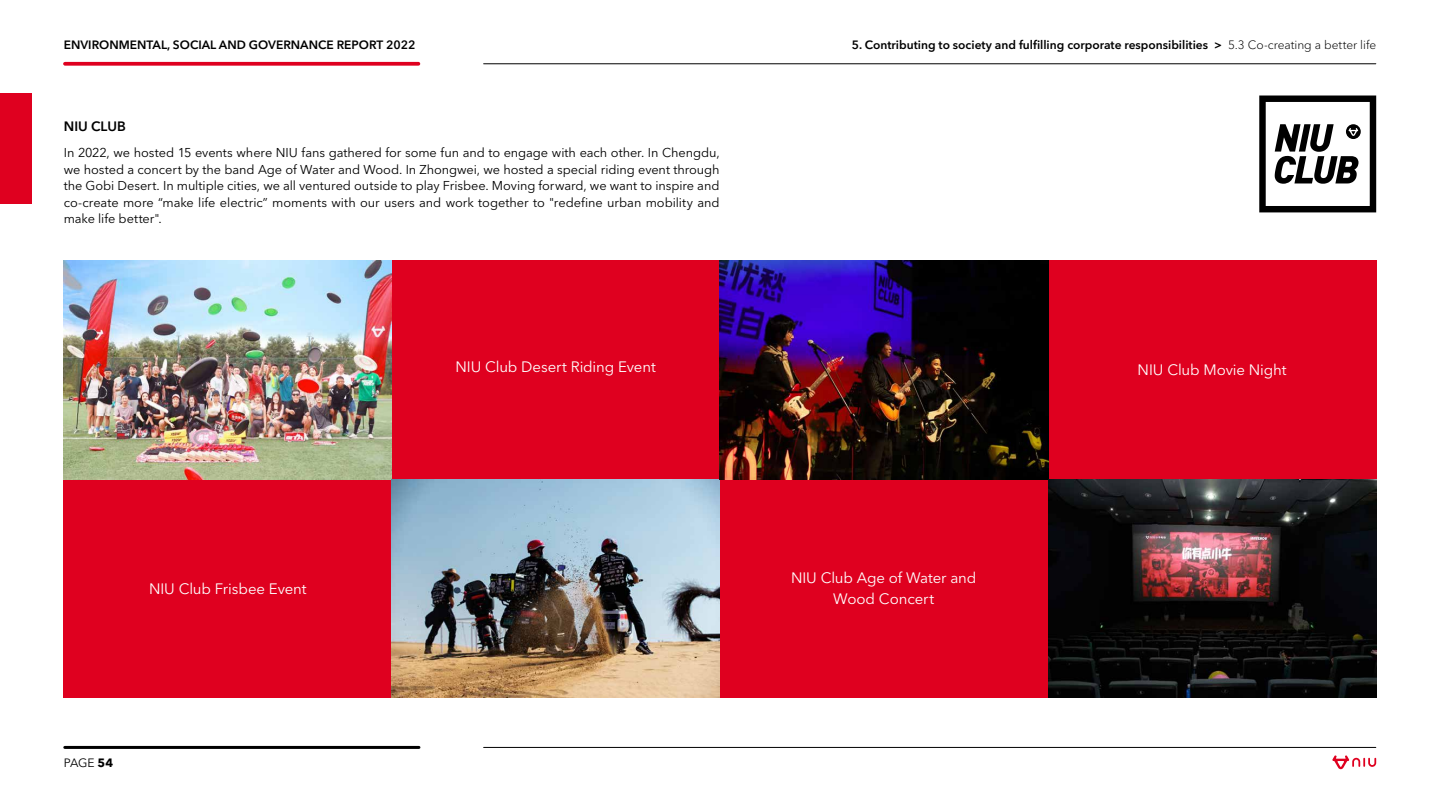
<style>
.page{position:relative;width:1440px;height:810px;background:#fff}
.page>*{position:absolute;margin:0;border:0;box-sizing:border-box;transform-origin:0 0}
.t1{font:15px/21px "Avenir Next LT Pro";letter-spacing:-.01em;color:#fff;text-align:center}
.t2{font:600 13.5px "Avenir Next LT Pro";letter-spacing:.005em;color:#000}
.t3{font:12.75px/16.5px "Avenir Next LT Pro";letter-spacing:-.005em;color:#000;text-align:justify}
.t4{font:600 12px "Avenir Next LT Pro";color:#000}
.t5{font:12px "Avenir Next LT Pro";color:#000}
.s1{font-weight:300}
.s2{font-weight:700}
</style>
<div class="page">
<div style="left:0;top:93px;width:32px;height:111px;background:#df001f"></div>
<div style="left:63px;top:260px;width:1313px;height:438px;background:#df001f"></div>
<img style="left:64px;top:260px;width:328px;height:219px">
<img style="left:392px;top:479px;width:328px;height:219px">
<img style="left:720px;top:260px;width:328px;height:219px">
<img style="left:1048px;top:479px;width:328px;height:219px">
<svg style="left:1259px;top:96px;width:117px;height:116px"></svg>
<svg style="left:65px;top:62px;width:353px;height:4px"></svg>
<hr style="left:484px;top:63px;width:892px;height:1px;background:#000">
<hr style="left:65px;top:746px;width:354px;height:3px;background:#000">
<hr style="left:484px;top:747px;width:892px;height:1px;background:#000">
<svg style="left:1332px;top:755px;width:44px;height:14px"></svg>
<p class="t4" style="left:64px;top:38px;width:353px">ENVIRONMENTAL, SOCIAL AND GOVERNANCE REPORT 2022</p>
<p class="t4" style="left:852px;top:37px;width:526px">5. Contributing to society and fulfilling corporate responsibilities &gt; <span class="s1">5.3 Co-creating a better life</span></p>
<p class="t2" style="left:64px;top:118px;width:64px">NIU CLUB</p>
<p class="t3" style="left:64px;top:145px;width:657px">In 2022, we hosted 15 events where NIU fans gathered for some fun and to engage with each other. In Chengdu, we hosted a concert by the band Age of Water and Wood. In Zhongwei, we hosted a special riding event through the Gobi Desert. In multiple cities, we all ventured outside to play Frisbee. Moving forward, we want to inspire and co-create more “make life electric” moments with our users and work together to "redefine urban mobility and make life better".</p>
<p class="t1" style="left:455px;top:356px;width:202px">NIU Club Desert Riding Event</p>
<p class="t1" style="left:149px;top:578px;width:159px">NIU Club Frisbee Event</p>
<p class="t5" style="left:64px;top:756px;width:51px">PAGE <span class="s2">54</span></p>
<p class="t1" style="left:791px;top:568px;width:187px">NIU Club Age of Water and<br>Wood Concert</p>
<p class="t1" style="left:1138px;top:359px;width:150px">NIU Club Movie Night</p>
</div>
